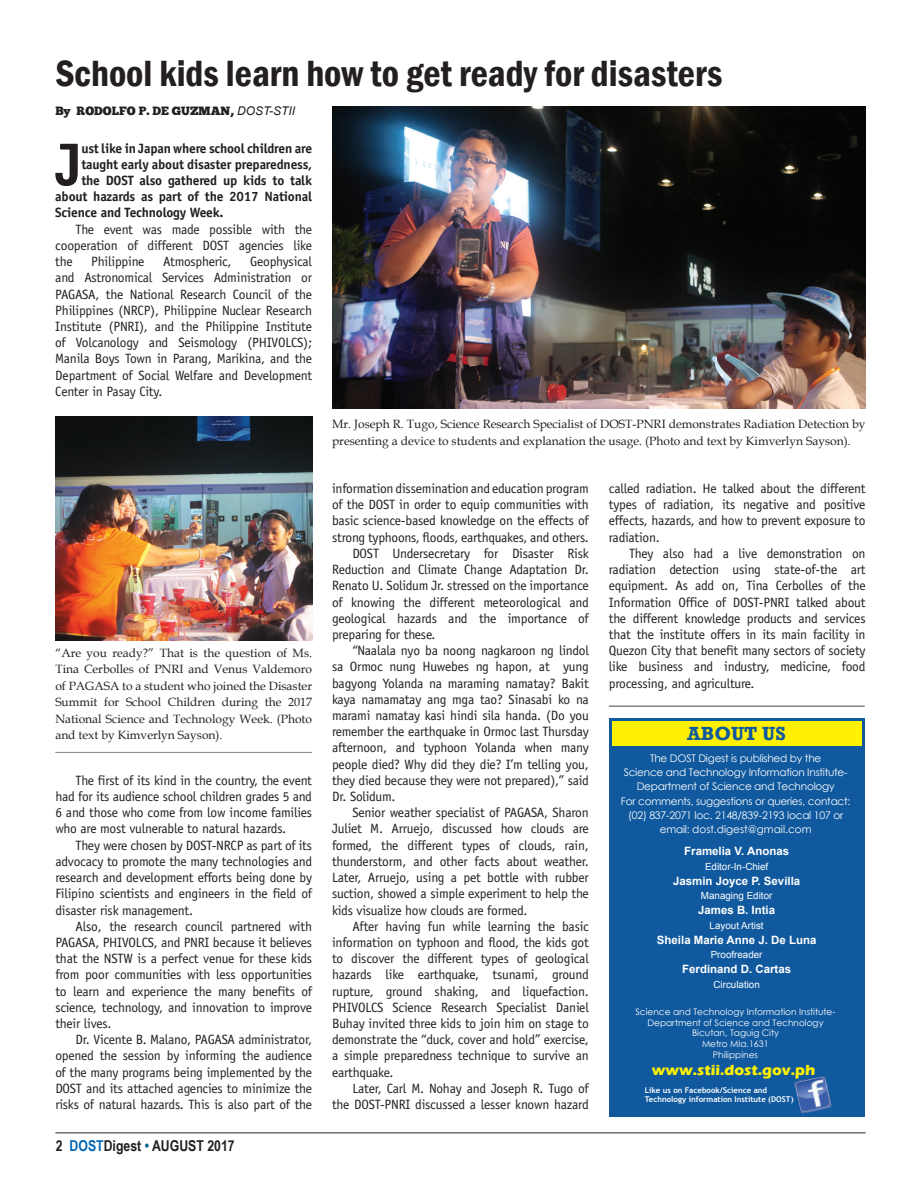
<style>
.page{position:relative;width:919px;height:1190px;background:#fff}
.page>*{position:absolute;margin:0;border:0;box-sizing:border-box;transform-origin:0 0}
.t1{font:700 60.15px "Officina Sans";color:#231f20}
.t2{font:600 condensed 37.5px "Franklin Gothic";color:#231f20}
.t3{font:700 19.5px "Rockwell";color:#10599e}
.t4{font:700 15px "Arial Narrow";color:#231f20}
.t5{font:700 15px "Eras ITC";color:#fff101}
.t6{font:13.5px/16.2px "Officina Sans";letter-spacing:-.015em;color:#231f20;text-align:justify}
.t7{font:700 13.5px "Officina Sans";letter-spacing:-.015em;color:#231f20}
.t8{font:12px/16.5px "Book Antiqua";color:#231f20}
.t9{font:12px "Chunk Five";color:#231f20}
.t10{font:700 11.4px "Arial";color:#fff}
.t11{font:10.5px/14.2px "Century Gothic";letter-spacing:-.02em;color:#fff;text-align:center}
.t12{font:9.75px "Arial";color:#fff}
.t13{font:9px/10.8px "Century Gothic";color:#fff;text-align:center}
.t14{font:700 7.95px/9.4px "Trebuchet MS";color:#fff}
.s1{font-family:"Arial";font-style:italic}
.s2{color:#0167b4}
.s3{color:#006594}
</style>
<div class="page">
<hr style="left:55px;top:1132px;width:810px;height:1px;background:#231f20">
<div style="left:609px;top:718px;width:256px;height:398px;background:#10599e"></div>
<div style="left:612px;top:721px;width:249px;height:24px;background:#fff101"></div>
<img style="left:794px;top:1076px;width:38px;height:37px">
<img style="left:332px;top:106px;width:533px;height:302px">
<img style="left:55px;top:417px;width:257px;height:223px">
<hr style="left:55px;top:752px;width:257px;height:1px;background:#231f20">
<hr style="left:609px;top:705px;width:256px;height:2px;background:#231f20">
<h2 class="t2" style="left:55px;top:48px;width:669px">School kids learn how to get ready for disasters</h2>
<p class="t9" style="left:55px;top:104px;width:241px">By RODOLFO P. DE GUZMAN, <span class="s1">DOST-STII</span></p>
<h1 class="t1" style="left:55px;top:127px;width:28px">J</h1>
<p class="t7" style="left:81px;top:140px;width:232px">ust like in Japan where school children are</p>
<p class="t7" style="left:81px;top:156px;width:232px">taught early about disaster preparedness,</p>
<p class="t7" style="left:81px;top:172px;width:232px">the DOST also gathered up kids to talk</p>
<p class="t7" style="left:55px;top:188px;width:258px">about hazards as part of the 2017 National</p>
<p class="t7" style="left:55px;top:204px;width:170px">Science and Technology Week.</p>
<p class="t6" style="left:55px;top:221px;width:258px;text-indent:20px">The event was made possible with the cooperation of different DOST agencies like the</p>
<p class="t6" style="left:55px;top:253px;width:258px;text-indent:195px">Geophysical and Astronomical Services Administration or PAGASA, the National Research Council of the Philippines (NRCP), Philippine Nuclear Research Institute (PNRI), and the Philippine Institute of Volcanology and Seismology (PHIVOLCS); Manila Boys Town in Parang, Marikina, and the Department of Social Welfare and Development Center in Pasay City.</p>
<p class="t6" style="left:91px;top:253px;width:55px">Philippine</p>
<p class="t6" style="left:163px;top:253px;width:70px">Atmospheric,</p>
<p class="t8" style="left:55px;top:644px;width:258px;text-align:justify">“Are you ready?” That is the question of Ms.<br>Tina Cerbolles of PNRI and Venus Valdemoro of PAGASA to a student who joined the Disaster Summit for School Children during the 2017<br>National Science and Technology Week. (Photo and text by Kimverlyn Sayson).</p>
<p class="t6" style="left:55px;top:772px;width:258px;text-indent:20px">The first of its kind in the country, the event had for its audience school children grades 5 and 6 and those who come from low income families who are most vulnerable to natural hazards.</p>
<p class="t6" style="left:55px;top:836px;width:258px;text-indent:20px">They were chosen by DOST-NRCP as part of its advocacy to promote the many technologies and research and development efforts being done by Filipino scientists and engineers in the field of disaster risk management.</p>
<p class="t6" style="left:55px;top:917px;width:258px;text-indent:20px">Also, the research council partnered with PAGASA, PHIVOLCS, and PNRI because it believes that the NSTW is a perfect venue for these kids from poor communities with less opportunities to learn and experience the many benefits of science, technology, and innovation to improve their lives.</p>
<p class="t6" style="left:55px;top:1031px;width:258px;text-indent:20px">Dr. Vicente B. Malano, PAGASA administrator, opened the session by informing the audience of the many programs being implemented by the DOST and its attached agencies to minimize the risks of natural hazards. This is also part of the</p>
<p class="t4" style="left:56px;top:1134px;width:180px">2 <span class="s2">DOST</span>Digest <span class="s3">•</span> AUGUST 2017</p>
<p class="t8" style="left:332px;top:415px;width:535px">Mr. Joseph R. Tugo, Science Research Specialist of DOST-PNRI demonstrates Radiation Detection by presenting a device to students and explanation the usage. (Photo and text by Kimverlyn Sayson).</p>
<p class="t6" style="left:609px;top:480px;width:258px">called radiation. He talked about the different types of radiation, its negative and positive effects, hazards, and how to prevent exposure to radiation.</p>
<p class="t6" style="left:609px;top:545px;width:258px;text-indent:20px">They also had a live demonstration on radiation detection using state-of-the art equipment. As add on, Tina Cerbolles of the Information Office of DOST-PNRI talked about the different knowledge products and services that the institute offers in its main facility in Quezon City that benefit many sectors of society like business and industry, medicine, food processing, and agriculture.</p>
<p class="t6" style="left:332px;top:480px;width:258px">information dissemination and education program</p>
<p class="t6" style="left:332px;top:496px;width:258px">of the DOST in order to equip communities with</p>
<p class="t6" style="left:332px;top:512px;width:258px">basic science-based knowledge on the effects of</p>
<p class="t6" style="left:332px;top:529px;width:258px">strong typhoons, floods, earthquakes, and others.</p>
<p class="t6" style="left:352px;top:545px;width:238px">DOST Undersecretary for Disaster Risk</p>
<p class="t6" style="left:332px;top:561px;width:258px">Reduction and Climate Change Adaptation Dr.</p>
<p class="t6" style="left:332px;top:577px;width:258px">Renato U. Solidum Jr. stressed on the importance</p>
<p class="t6" style="left:332px;top:593px;width:258px">of knowing the different meteorological and</p>
<p class="t6" style="left:332px;top:610px;width:258px">geological hazards and the importance of</p>
<p class="t6" style="left:332px;top:626px;width:105px">preparing for these.</p>
<p class="t6" style="left:352px;top:642px;width:238px">“Naalala nyo ba noong nagkaroon ng lindol</p>
<p class="t6" style="left:332px;top:658px;width:258px">sa Ormoc nung Huwebes ng hapon, at yung</p>
<p class="t6" style="left:332px;top:674px;width:258px">bagyong Yolanda na maraming namatay? Bakit</p>
<p class="t6" style="left:332px;top:691px;width:258px">kaya namamatay ang mga tao? Sinasabi ko na</p>
<p class="t6" style="left:332px;top:707px;width:258px">marami namatay kasi hindi sila handa. (Do you</p>
<p class="t6" style="left:332px;top:723px;width:258px">remember the earthquake in Ormoc last Thursday</p>
<p class="t6" style="left:332px;top:739px;width:258px">afternoon, and typhoon Yolanda when many</p>
<p class="t6" style="left:332px;top:755px;width:258px">people died? Why did they die? I’m telling you,</p>
<p class="t6" style="left:332px;top:772px;width:258px">they died because they were not prepared),” said</p>
<p class="t6" style="left:332px;top:788px;width:65px">Dr. Solidum.</p>
<p class="t6" style="left:352px;top:804px;width:238px">Senior weather specialist of PAGASA, Sharon</p>
<p class="t6" style="left:332px;top:820px;width:258px">Juliet M. Arruejo, discussed how clouds are</p>
<p class="t6" style="left:332px;top:836px;width:258px">formed, the different types of clouds, rain,</p>
<p class="t6" style="left:332px;top:853px;width:258px">thunderstorm, and other facts about weather.</p>
<p class="t6" style="left:332px;top:869px;width:258px">Later, Arruejo, using a pet bottle with rubber</p>
<p class="t6" style="left:332px;top:885px;width:258px">suction, showed a simple experiment to help the</p>
<p class="t6" style="left:332px;top:901px;width:197px">kids visualize how clouds are formed.</p>
<p class="t6" style="left:352px;top:917px;width:238px">After having fun while learning the basic</p>
<p class="t6" style="left:332px;top:934px;width:258px">information on typhoon and flood, the kids got</p>
<p class="t6" style="left:332px;top:950px;width:258px">to discover the different types of geological</p>
<p class="t6" style="left:332px;top:966px;width:258px">hazards like earthquake, tsunami, ground</p>
<p class="t6" style="left:332px;top:982px;width:258px">rupture, ground shaking, and liquefaction.</p>
<p class="t6" style="left:332px;top:998px;width:258px">PHIVOLCS Science Research Specialist Daniel</p>
<p class="t6" style="left:332px;top:1015px;width:258px">Buhay invited three kids to join him on stage to</p>
<p class="t6" style="left:332px;top:1031px;width:258px">demonstrate the “duck, cover and hold” exercise,</p>
<p class="t6" style="left:332px;top:1047px;width:258px">a simple preparedness technique to survive an</p>
<p class="t6" style="left:332px;top:1063px;width:63px">earthquake.</p>
<p class="t6" style="left:352px;top:1079px;width:238px">Later, Carl M. Nohay and Joseph R. Tugo of</p>
<p class="t6" style="left:332px;top:1096px;width:258px">the DOST-PNRI discussed a lesser known hazard</p>
<h3 class="t3" style="left:687px;top:721px;width:100px">ABOUT US</h3>
<p class="t11" style="left:621px;top:750px;width:231px">The DOST Digest is published by the<br>Science and Technology Information Institute-Department of Science and Technology<br>For comments, suggestions or queries, contact: (02) 837-2071 loc. 2148/839-2193 local 107 or email: dost.digest@gmail.com</p>
<p class="t10" style="left:684px;top:843px;width:106px">Framelia V. Anonas</p>
<p class="t12" style="left:705px;top:860px;width:65px">Editor-In-Chief</p>
<p class="t10" style="left:673px;top:873px;width:129px">Jasmin Joyce P. Sevilla</p>
<p class="t12" style="left:701px;top:889px;width:73px">Managing Editor</p>
<p class="t10" style="left:698px;top:902px;width:79px">James B. Intia</p>
<p class="t12" style="left:709px;top:919px;width:56px">Layout Artist</p>
<p class="t10" style="left:657px;top:931px;width:161px">Sheila Marie Anne J. De Luna</p>
<p class="t12" style="left:710px;top:948px;width:53px">Proofreader</p>
<p class="t10" style="left:682px;top:961px;width:110px">Ferdinand D. Cartas</p>
<p class="t12" style="left:713px;top:977px;width:48px">Circulation</p>
<p class="t13" style="left:635px;top:1005px;width:201px">Science and Technology Information Institute-<br>Department of Science and Technology<br>Bicutan, Taguig City<br>Metro Mla.1631<br>Philippines</p>
<p class="t5" style="left:652px;top:1060px;width:165px">www.stii.dost.gov.ph</p>
<p class="t14" style="left:645px;top:1084px;width:150px">Like us on Facebook/Science and<br>Technology information Institute (DOST)</p>
</div>
